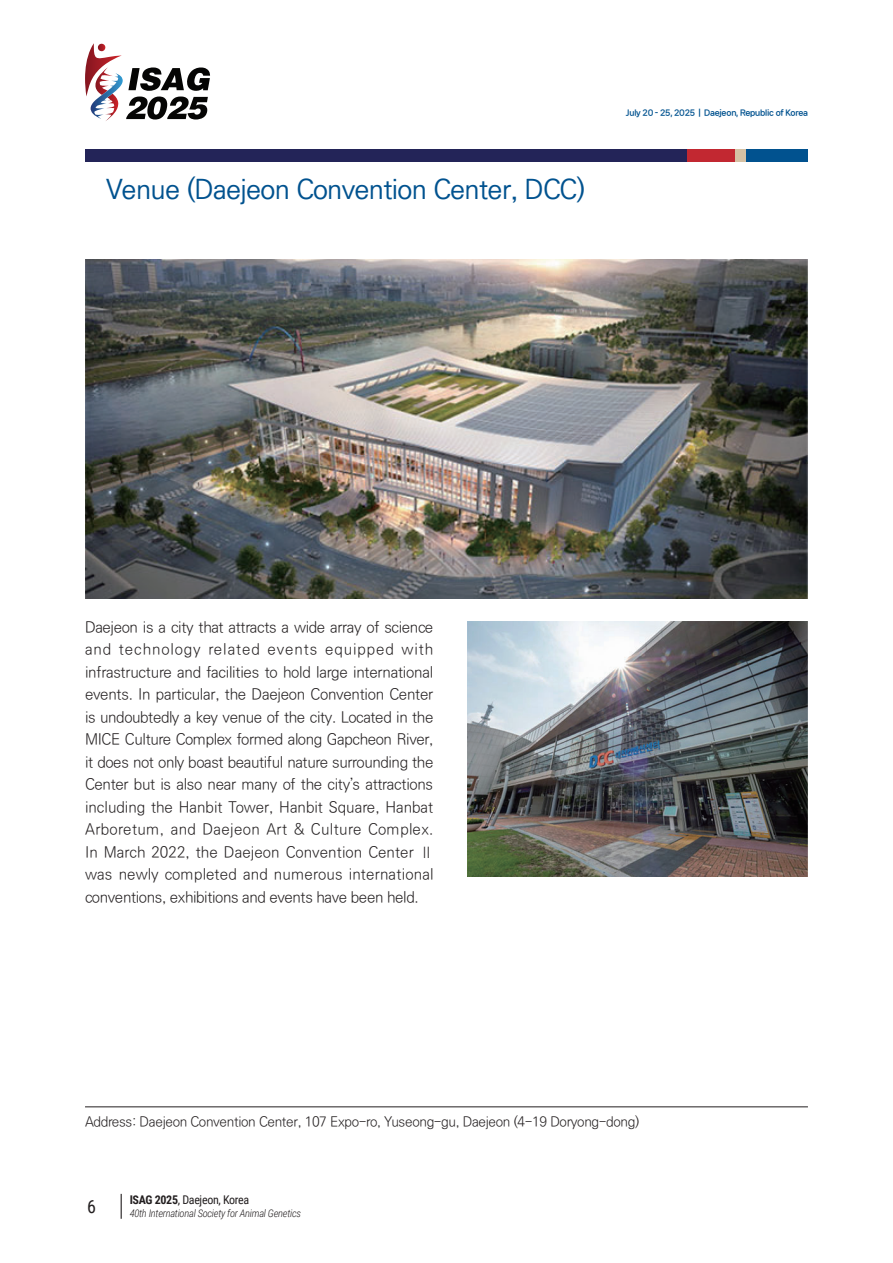
<style>
.page{position:relative;width:893px;height:1263px;background:#fff}
.page>*{position:absolute;margin:0;border:0;box-sizing:border-box;transform-origin:0 0}
.t1{font:500 27px "Ko Pub World Dotum";letter-spacing:-.025em;color:#01528f}
.t2{font:18px "Roboto Condensed";color:#231f20}
.t3{font:300 15px/22.5px "Ko Pub World Dotum";letter-spacing:-.025em;color:#231f20;text-align:justify}
.t4{font:300 13.5px "Ko Pub World Dotum";letter-spacing:-.025em;color:#231f20}
.t5{font:12px "Roboto Condensed";letter-spacing:-.025em;color:#231f20}
.t6{font:italic 300 10.5px "Roboto Condensed";letter-spacing:-.025em;color:#231f20}
.t7{font:7.8px "Nanum Square Neo TTF d Eb";letter-spacing:-.025em;color:#01528f}
.s1{font-weight:700}
</style>
<div class="page">
<div style="left:85px;top:149px;width:723px;height:13px;background:#232458"></div>
<div style="left:687px;top:149px;width:48px;height:13px;background:#c22831"></div>
<div style="left:735px;top:149px;width:12px;height:13px;background:#d5c1a4"></div>
<div style="left:747px;top:149px;width:61px;height:13px;background:#01528f"></div>
<svg style="left:121px;top:1194px;width:1px;height:25px"></svg>
<svg style="left:85px;top:43px;width:125px;height:78px"></svg>
<hr style="left:85px;top:1106px;width:723px;height:1px;background:#231f20">
<img style="left:85px;top:259px;width:723px;height:340px">
<img style="left:467px;top:622px;width:341px;height:254px">
<h1 class="t1" style="left:106px;top:171px;width:480px">Venue (Daejeon Convention Center, DCC)</h1>
<p class="t7" style="left:626px;top:108px;width:183px">July 20 - 25, 2025 | Daejeon, Republic of Korea</p>
<p class="t3" style="left:85px;top:616px;width:350px">Daejeon is a city that attracts a wide array of science and technology related events equipped with infrastructure and facilities to hold large international events. In particular, the Daejeon Convention Center is undoubtedly a key venue of the city. Located in the MICE Culture Complex formed along Gapcheon River, it does not only boast beautiful nature surrounding the Center but is also near many of the city’s attractions including the Hanbit Tower, Hanbit Square, Hanbat Arboretum, and Daejeon Art &amp; Culture Complex.<br>In March 2022, the Daejeon Convention Center Ⅱ was newly completed and numerous international conventions, exhibitions and events have been held.</p>
<p class="t4" style="left:85px;top:1112px;width:556px">Address: Daejeon Convention Center, 107 Expo-ro, Yuseong-gu, Daejeon (4-19 Doryong-dong)</p>
<p class="t2" style="left:87px;top:1194px;width:10px">6</p>
<p class="t5" style="left:130px;top:1191px;width:121px"><span class="s1">ISAG 2025</span>, Daejeon, Korea</p>
<p class="t6" style="left:130px;top:1206px;width:173px">40th International Society for Animal Genetics</p>
</div>
